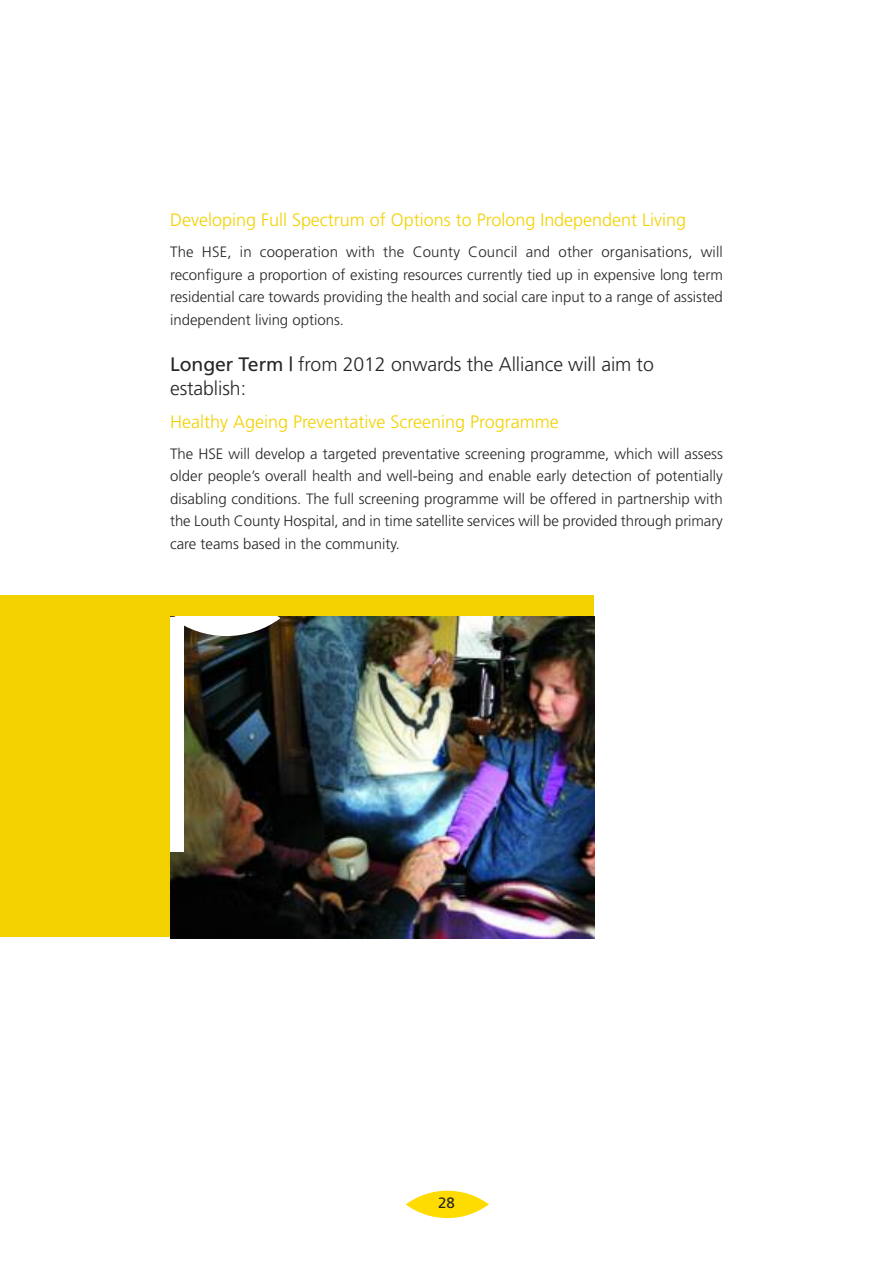
<style>
.page{position:relative;width:893px;height:1263px;background:#fff}
.page>*{position:absolute;margin:0;border:0;box-sizing:border-box;transform-origin:0 0}
.t1{font:300 19.5px/24px "Frutiger";letter-spacing:-.005em;color:#272627}
.t2{font:300 18px "Frutiger";color:#f3d100}
.t3{font:300 15px/22.5px "Frutiger";color:#272627;text-align:justify}
.t4{font:15px "Frutiger";color:#272627}
.s1{font-weight:400}
</style>
<div class="page">
<div style="left:0;top:595px;width:594px;height:342px;background:#f3d100"></div>
<svg style="left:406px;top:1191px;width:83px;height:27px;background:#ffe020"></svg>
<img style="left:170px;top:617px;width:425px;height:322px">
<div style="left:170px;top:617px;width:13px;height:235px;background:#fff"></div>
<svg style="left:183px;top:617px;width:97px;height:19px;background:#ccc9c5"></svg>
<p class="t2" style="left:170px;top:213px;width:518px">Developing Full Spectrum of Options to Prolong Independent Living</p>
<p class="t3" style="left:170px;top:242px;width:554px">The HSE, in cooperation with the County Council and other organisations, will reconfigure a proportion of existing resources currently tied up in expensive long term residential care towards providing the health and social care input to a range of assisted independent living options.</p>
<h1 class="t1" style="left:170px;top:354px;width:485px"><span class="s1">Longer Term |</span> from 2012 onwards the Alliance will aim to establish:</h1>
<p class="t2" style="left:170px;top:414px;width:390px">Healthy Ageing Preventative Screening Programme</p>
<p class="t3" style="left:170px;top:443px;width:554px">The HSE will develop a targeted preventative screening programme, which will assess older people’s overall health and well-being and enable early detection of potentially disabling conditions. The full screening programme will be offered in partnership with the Louth County Hospital, and in time satellite services will be provided through primary care teams based in the community.</p>
<p class="t4" style="left:438px;top:1197px;width:18px">28</p>
</div>
